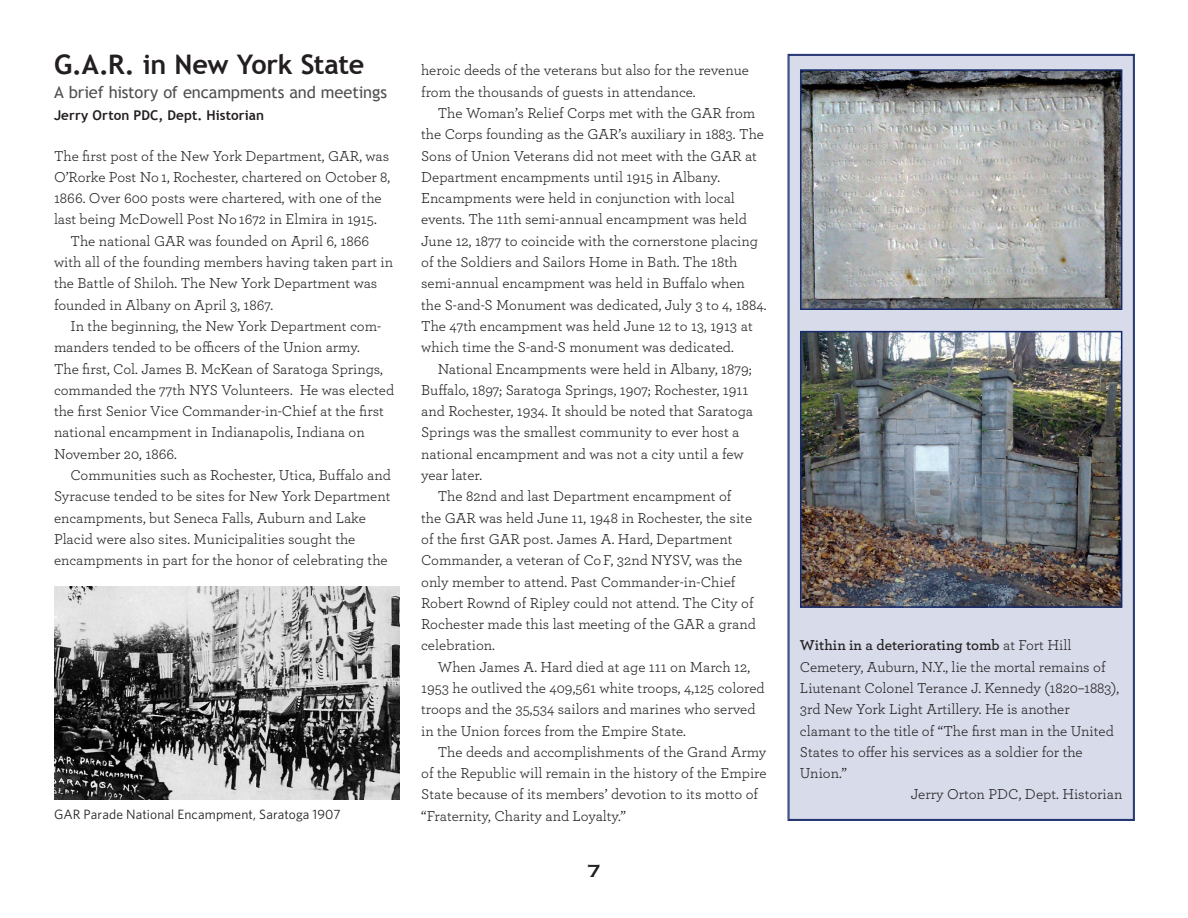
<style>
.page{position:relative;width:1188px;height:918px;background:#fff}
.page>*{position:absolute;margin:0;border:0;box-sizing:border-box;transform-origin:0 0}
.t1{font:700 27px "Trebuchet MS";letter-spacing:-.015em;color:#231f20}
.t2{font:700 18px "Copperplate Gothic";color:#231f20}
.t3{font:16.5px "Trebuchet MS";letter-spacing:-.01em;color:#505050}
.t4{font:15px/21.3px "Archer";color:#231f20}
.t5{font:600 15px "Archer";color:#231f20}
.t6{font:13.5px "Whitney";letter-spacing:.01em;color:#231f20}
.t7{font:700 13.5px "Trebuchet MS";letter-spacing:.005em;color:#231f20}
.s1{font-weight:400}
</style>
<div class="page">
<svg style="left:787px;top:54px;width:348px;height:767px;background:#ced3e4"></svg>
<img style="left:803px;top:72px;width:316px;height:235px">
<div style="left:800px;top:69px;width:322px;height:241px;border:2px solid #172a6c"></div>
<img style="left:803px;top:334px;width:316px;height:271px">
<div style="left:800px;top:331px;width:322px;height:277px;border:2px solid #172a6c"></div>
<img style="left:54px;top:586px;width:346px;height:214px">
<h1 class="t1" style="left:54px;top:47px;width:312px">G.A.R. in New York State</h1>
<p class="t3" style="left:54px;top:82px;width:335px">A brief history of encampments and meetings</p>
<p class="t7" style="left:54px;top:106px;width:212px">Jerry Orton PDC, Dept. Historian</p>
<p class="t4" style="left:54px;top:144px;width:337px">The first post of the New York Department, GAR, was</p>
<p class="t4" style="left:54px;top:165px;width:338px">O’Rorke Post No 1, Rochester, chartered on October 8,</p>
<p class="t4" style="left:54px;top:187px;width:329px">1866. Over 600 posts were chartered, with one of the</p>
<p class="t4" style="left:54px;top:208px;width:324px">last being McDowell Post No 1672 in Elmira in 1915.</p>
<p class="t4" style="left:71px;top:229px;width:300px">The national GAR was founded on April 6, 1866</p>
<p class="t4" style="left:54px;top:251px;width:341px">with all of the founding members having taken part in</p>
<p class="t4" style="left:54px;top:272px;width:325px">the Battle of Shiloh. The New York Department was</p>
<p class="t4" style="left:54px;top:293px;width:221px">founded in Albany on April 3, 1867.</p>
<p class="t4" style="left:71px;top:315px;width:312px">In the beginning, the New York Department com-</p>
<p class="t4" style="left:54px;top:336px;width:308px">manders tended to be officers of the Union army.</p>
<p class="t4" style="left:54px;top:357px;width:331px">The first, Col. James B. McKean of Saratoga Springs,</p>
<p class="t4" style="left:54px;top:378px;width:342px">commanded the 77th NYS Volunteers. He was elected</p>
<p class="t4" style="left:54px;top:400px;width:331px">the first Senior Vice Commander-in-Chief at the first</p>
<p class="t4" style="left:54px;top:421px;width:312px">national encampment in Indianapolis, Indiana on</p>
<p class="t4" style="left:54px;top:442px;width:124px">November 20, 1866.</p>
<p class="t4" style="left:71px;top:464px;width:322px">Communities such as Rochester, Utica, Buffalo and</p>
<p class="t4" style="left:54px;top:485px;width:338px">Syracuse tended to be sites for New York Department</p>
<p class="t4" style="left:54px;top:506px;width:313px">encampments, but Seneca Falls, Auburn and Lake</p>
<p class="t4" style="left:54px;top:528px;width:303px">Placid were also sites. Municipalities sought the</p>
<p class="t4" style="left:54px;top:549px;width:335px">encampments in part for the honor of celebrating the</p>
<p class="t6" style="left:54px;top:805px;width:288px">GAR Parade National Encampment, Saratoga 1907</p>
<p class="t4" style="left:421px;top:59px;width:329px">heroic deeds of the veterans but also for the revenue from the thousands of guests in attendance.</p>
<p class="t4" style="left:421px;top:102px;width:347px;text-indent:17px">The Woman’s Relief Corps met with the GAR from the Corps founding as the GAR’s auxiliary in 1883. The Sons of Union Veterans did not meet with the GAR at Department encampments until 1915 in Albany.<br>Encampments were held in conjunction with local events. The 11th semi-annual encampment was held June 12, 1877 to coincide with the cornerstone placing of the Soldiers and Sailors Home in Bath. The 18th semi-annual encampment was held in Buffalo when the S-and-S Monument was dedicated, July 3 to 4, 1884.<br>The 47th encampment was held June 12 to 13, 1913 at which time the S-and-S monument was dedicated.</p>
<p class="t4" style="left:421px;top:357px;width:334px;text-indent:17px">National Encampments were held in Albany, 1879; Buffalo, 1897; Saratoga Springs, 1907; Rochester, 1911 and Rochester, 1934. It should be noted that Saratoga Springs was the smallest community to ever host a national encampment and was not a city until a few year later.</p>
<p class="t4" style="left:421px;top:485px;width:336px;text-indent:17px">The 82nd and last Department encampment of<br>the GAR was held June 11, 1948 in Rochester, the site of the first GAR post. James A. Hard, Department Commander, a veteran of Co F, 32nd NYSV, was the only member to attend. Past Commander-in-Chief Robert Rownd of Ripley could not attend. The City of Rochester made this last meeting of the GAR a grand celebration.</p>
<p class="t4" style="left:421px;top:655px;width:345px;text-indent:17px">When James A. Hard died at age 111 on March 12, 1953 he outlived the 409,561 white troops, 4,125 colored troops and the 35,534 sailors and marines who served in the Union forces from the Empire State.</p>
<p class="t4" style="left:421px;top:741px;width:347px;text-indent:17px">The deeds and accomplishments of the Grand Army of the Republic will remain in the history of the Empire State because of its members’ devotion to its motto of “Fraternity, Charity and Loyalty.”</p>
<p class="t2" style="left:588px;top:861px;width:14px">7</p>
<p class="t5" style="left:800px;top:634px;width:273px">Within in a deteriorating tomb <span class="s1">at Fort Hill</span></p>
<p class="t4" style="left:800px;top:655px;width:307px">Cemetery, Auburn, N.Y., lie the mortal remains of</p>
<p class="t4" style="left:800px;top:677px;width:321px">Liutenant Colonel Terance J. Kennedy (1820–1883),</p>
<p class="t4" style="left:800px;top:698px;width:271px">3rd New York Light Artillery. He is another</p>
<p class="t4" style="left:800px;top:719px;width:315px">clamant to the title of “The first man in the United</p>
<p class="t4" style="left:800px;top:741px;width:284px">States to offer his services as a soldier for the</p>
<p class="t4" style="left:800px;top:762px;width:48px">Union.”</p>
<p class="t4" style="left:911px;top:783px;width:213px">Jerry Orton PDC, Dept. Historian</p>
</div>
